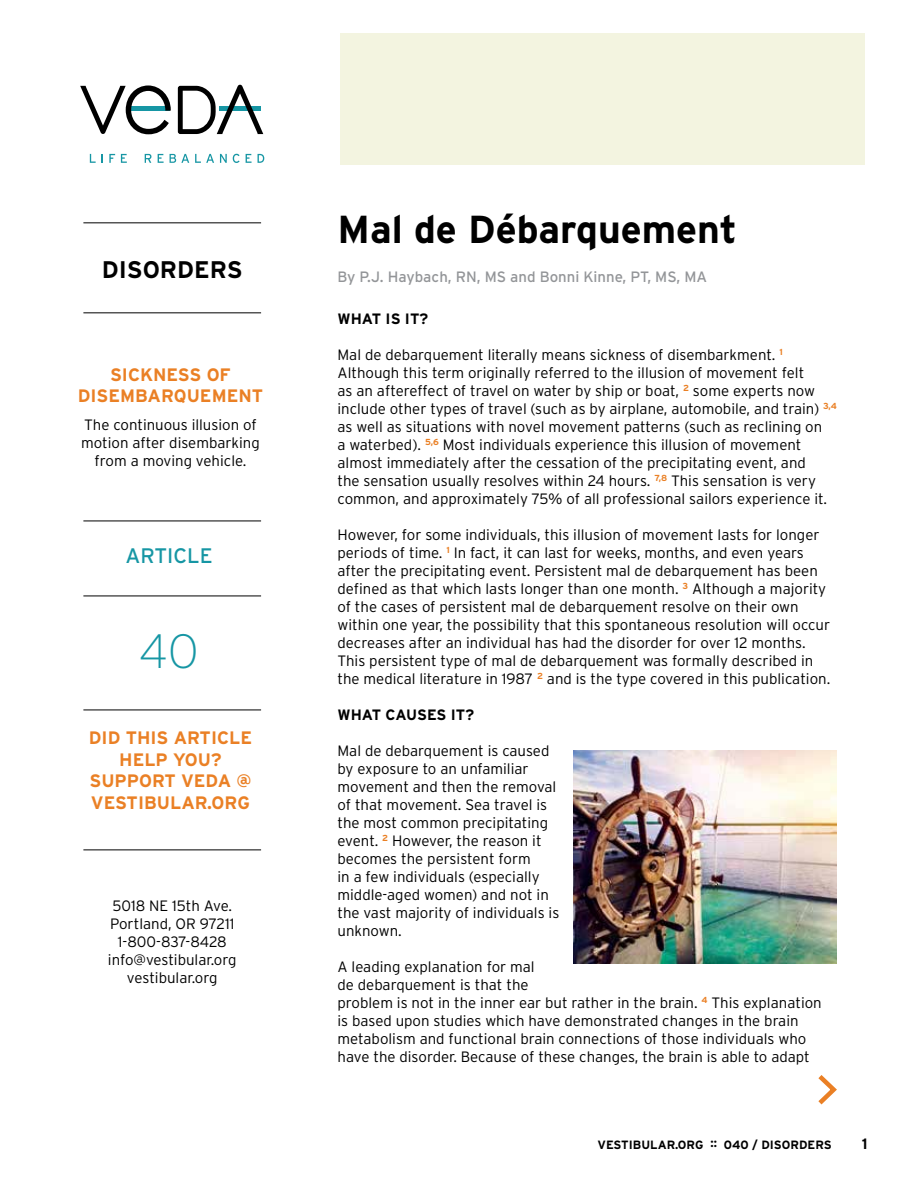
<style>
.page{position:relative;width:918px;height:1188px;background:#fff}
.page>*{position:absolute;margin:0;border:0;box-sizing:border-box;transform-origin:0 0}
.t1{font:200 48px "Interstate";color:#1696a4}
.t2{font:700 39px "Interstate";color:#000}
.t3{font:700 24px "Interstate";color:#000}
.t4{font:21px "Interstate";color:#1696a4}
.t5{font:700 18px/21.6px "Interstate";color:#ea8025;text-align:center}
.t6{font:300 15px/18px "Interstate";color:#000}
.t7{font:15px "Interstate";color:#939598}
.t8{font:700 15px "Interstate";color:#000}
.t9{font:700 12px "Interstate";color:#000}
</style>
<div class="page">
<svg style="left:178px;top:85px;width:85px;height:49px"></svg>
<svg style="left:80px;top:85px;width:91px;height:49px"></svg>
<svg style="left:90px;top:154px;width:6px;height:9px"></svg>
<svg style="left:109px;top:154px;width:6px;height:9px"></svg>
<svg style="left:121px;top:154px;width:6px;height:9px"></svg>
<svg style="left:145px;top:154px;width:6px;height:9px"></svg>
<svg style="left:158px;top:154px;width:6px;height:9px"></svg>
<svg style="left:170px;top:154px;width:19px;height:9px"></svg>
<svg style="left:195px;top:154px;width:19px;height:9px"></svg>
<svg style="left:220px;top:154px;width:7px;height:9px"></svg>
<svg style="left:233px;top:154px;width:7px;height:9px"></svg>
<svg style="left:246px;top:154px;width:6px;height:9px"></svg>
<svg style="left:258px;top:154px;width:6px;height:9px"></svg>
<div style="left:340px;top:33px;width:526px;height:131px;background:#f3f4e0"></div>
<hr style="left:83px;top:312px;width:178px;height:1px;background:#000">
<hr style="left:83px;top:596px;width:178px;height:1px;background:#000">
<hr style="left:83px;top:710px;width:178px;height:1px;background:#000">
<hr style="left:83px;top:850px;width:178px;height:1px;background:#000">
<hr style="left:83px;top:222px;width:178px;height:1px;background:#000">
<hr style="left:83px;top:521px;width:178px;height:1px;background:#000">
<svg style="left:818px;top:1075px;width:19px;height:30px"></svg>
<img style="left:573px;top:750px;width:264px;height:213px">
<h3 class="t3" style="left:102px;top:256px;width:142px">DISORDERS</h3>
<p class="t5" style="left:78px;top:363px;width:187px">SICKNESS OF<br>DISEMBARQUEMENT</p>
<p class="t6" style="left:81px;top:415px;width:180px;text-align:center">The continuous illusion of motion after disembarking from a moving vehicle.</p>
<h3 class="t4" style="left:125px;top:544px;width:89px">ARTICLE</h3>
<h1 class="t1" style="left:139px;top:625px;width:61px">40</h1>
<p class="t5" style="left:89px;top:727px;width:165px">DID THIS ARTICLE<br>HELP YOU?<br>SUPPORT VEDA @<br>VESTIBULAR.ORG</p>
<p class="t6" style="left:108px;top:897px;width:130px;text-align:center">5018 NE 15th Ave.<br>Portland, OR 97211<br>1-800-837-8428 info@vestibular.org vestibular.org</p>
<h2 class="t2" style="left:338px;top:207px;width:401px">Mal de Débarquement</h2>
<p class="t7" style="left:338px;top:269px;width:371px">By P.J. Haybach, RN, MS and Bonni Kinne, PT, MS, MA</p>
<p class="t8" style="left:338px;top:311px;width:92px">WHAT IS IT?</p>
<p class="t6" style="left:337px;top:346px;width:501px">Mal de debarquement literally means sickness of disembarkment. <sup>1<br></sup>Although this term originally referred to the illusion of movement felt<br>as an aftereffect of travel on water by ship or boat, <sup>2</sup> some experts now include other types of travel (such as by airplane, automobile, and train) <sup>3,4 </sup>as well as situations with novel movement patterns (such as reclining on<br>a waterbed). <sup>5,6</sup> Most individuals experience this illusion of movement almost immediately after the cessation of the precipitating event, and<br>the sensation usually resolves within 24 hours. <sup>7,8</sup> This sensation is very common, and approximately 75% of all professional sailors experience it.</p>
<p class="t6" style="left:337px;top:526px;width:494px">However, for some individuals, this illusion of movement lasts for longer periods of time. <sup>1</sup> In fact, it can last for weeks, months, and even years after the precipitating event. Persistent mal de debarquement has been defined as that which lasts longer than one month. <sup>3</sup> Although a majority of the cases of persistent mal de debarquement resolve on their own within one year, the possibility that this spontaneous resolution will occur decreases after an individual has had the disorder for over 12 months.<br>This persistent type of mal de debarquement was formally described in the medical literature in 1987 <sup>2</sup> and is the type covered in this publication.</p>
<p class="t8" style="left:338px;top:707px;width:138px">WHAT CAUSES IT?</p>
<p class="t6" style="left:338px;top:742px;width:223px">Mal de debarquement is caused by exposure to an unfamiliar movement and then the removal of that movement. Sea travel is the most common precipitating event. <sup>2</sup> However, the reason it becomes the persistent form<br>in a few individuals (especially middle-aged women) and not in the vast majority of individuals is unknown.</p>
<p class="t6" style="left:337px;top:958px;width:486px">A leading explanation for mal<br>de debarquement is that the<br>problem is not in the inner ear but rather in the brain. <sup>4</sup> This explanation is based upon studies which have demonstrated changes in the brain metabolism and functional brain connections of those individuals who have the disorder. Because of these changes, the brain is able to adapt</p>
<p class="t9" style="left:597px;top:1138px;width:236px">VESTIBULAR.ORG :: 040 / DISORDERS</p>
<p class="t8" style="left:862px;top:1135px;width:7px">1</p>
</div>
